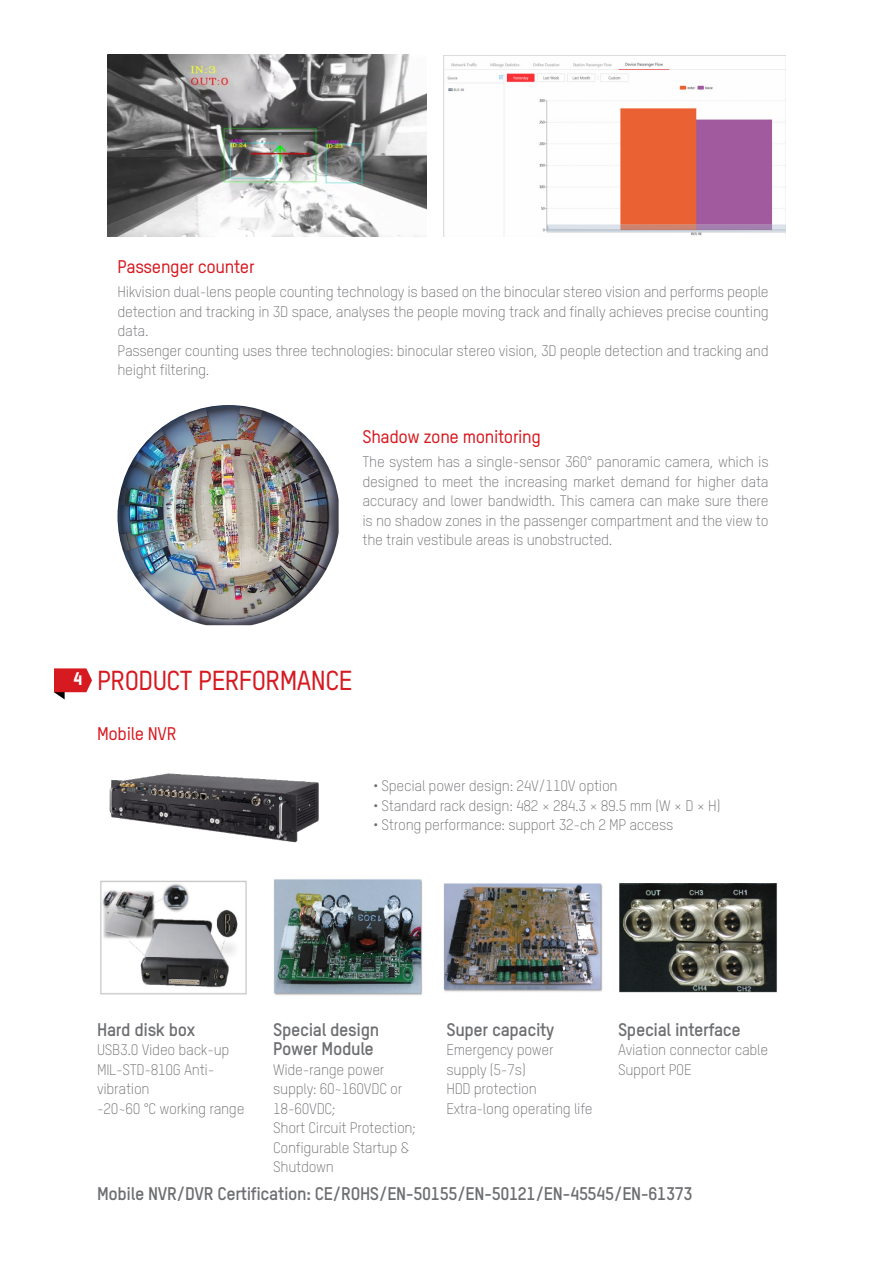
<style>
.page{position:relative;width:893px;height:1263px;background:#fff}
.page>*{position:absolute;margin:0;border:0;box-sizing:border-box;transform-origin:0 0}
.t1{font:500 27px "TSTARPRO";letter-spacing:-.02em;color:#d71920}
.t2{font:700 18px/19.5px "TSTARPRO";letter-spacing:-.02em;color:#6d6e71}
.t3{font:500 18px "TSTARPRO";letter-spacing:-.02em;color:#d71920}
.t4{font:300 15px/19.5px "TSTARPRO";letter-spacing:-.02em;color:#6d6e71}
</style>
<div class="page">
<svg style="left:54px;top:668px;width:38px;height:31px"></svg>
<img style="left:107px;top:54px;width:319px;height:183px">
<svg style="left:444px;top:55px;width:342px;height:182px"></svg>
<img style="left:118px;top:405px;width:221px;height:220px">
<img style="left:109px;top:773px;width:210px;height:70px">
<img style="left:100px;top:879px;width:677px;height:117px">
<p class="t3" style="left:118px;top:255px;width:139px">Passenger counter</p>
<p class="t4" style="left:118px;top:282px;width:653px">Hikvision dual-lens people counting technology is based on the binocular stereo vision and performs people detection and tracking in 3D space, analyses the people moving track and finally achieves precise counting data.<br>Passenger counting uses three technologies: binocular stereo vision, 3D people detection and tracking and height filtering.</p>
<p class="t3" style="left:362px;top:425px;width:180px">Shadow zone monitoring</p>
<p class="t4" style="left:362px;top:452px;width:408px;text-align:justify">The system has a single-sensor 360° panoramic camera, which is designed to meet the increasing market demand for higher data accuracy and lower bandwidth. This camera can make sure there is no shadow zones in the passenger compartment and the view to the train vestibule areas is unobstructed.</p>
<h1 class="t1" style="left:73px;top:662px;width:281px"><sup>4</sup> PRODUCT PERFORMANCE</h1>
<p class="t3" style="left:97px;top:721px;width:81px">Mobile NVR</p>
<p class="t4" style="left:373px;top:775px;width:246px">• Special power design: 24V/110V option</p>
<p class="t4" style="left:373px;top:795px;width:349px">• Standard rack design: 482 × 284.3 × 89.5 mm (W × D × H)</p>
<p class="t4" style="left:373px;top:814px;width:302px">• Strong performance: support 32-ch 2 MP access</p>
<p class="t2" style="left:97px;top:1018px;width:100px">Hard disk box</p>
<p class="t4" style="left:97px;top:1039px;width:149px">USB3.0 Video back-up<br>MIL-STD-810G Anti&shy;vibration<br>-20~60 °C working range</p>
<p class="t2" style="left:273px;top:1018px;width:108px">Special design<br>Power Module</p>
<p class="t4" style="left:273px;top:1059px;width:144px">Wide-range power supply: 60~160VDC or<br>18-60VDC;<br>Short Circuit Protection;<br>Configurable Startup &amp;<br>Shutdown</p>
<p class="t2" style="left:446px;top:1018px;width:109px">Super capacity</p>
<p class="t4" style="left:446px;top:1039px;width:148px">Emergency power supply (5-7s)<br>HDD protection<br>Extra-long operating life</p>
<p class="t2" style="left:618px;top:1018px;width:124px">Special interface</p>
<p class="t4" style="left:618px;top:1039px;width:152px">Aviation connector cable<br>Support POE</p>
<p class="t2" style="left:97px;top:1183px;width:597px">Mobile NVR/DVR Certification: CE/ROHS/EN-50155/EN-50121/EN-45545/EN-61373</p>
</div>
